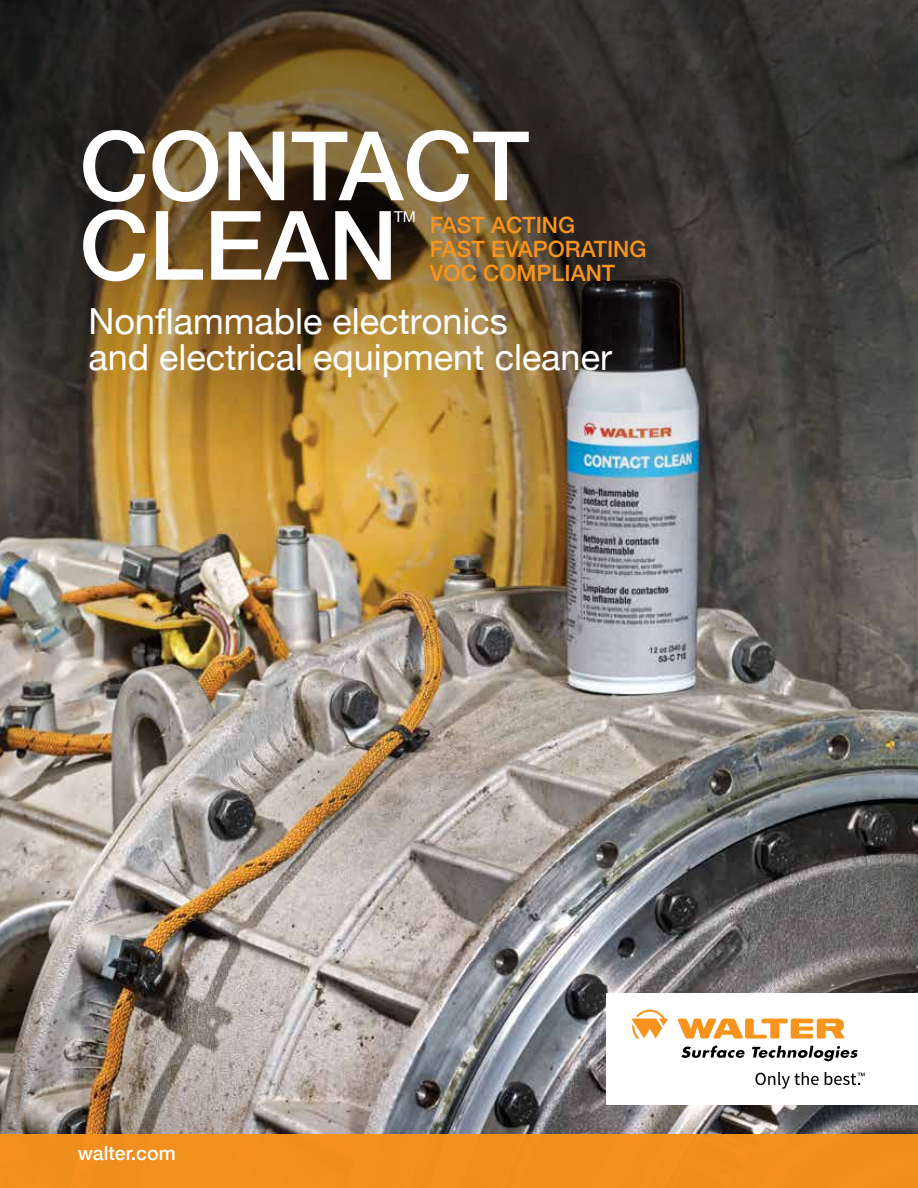
<style>
.page{position:relative;width:918px;height:1188px;background:#fff}
.page>*{position:absolute;margin:0;border:0;box-sizing:border-box;transform-origin:0 0}
.t1{font:500 96px/79.5px "Helvetica Neue";color:#fff}
.t2{font:36px/36px "Helvetica Neue";color:#fff}
.t3{font:500 22.5px/24px "Helvetica Neue";color:#f7941e}
.t4{font:500 21px "Helvetica Neue";color:#fff}
.t5{font:500 19.5px "Helvetica Neue";color:#fff}
.t6{font:15px "Helvetica Neue";color:#fff}
</style>
<div class="page">
<img style="left:0;top:734px;width:918px;height:400px">
<img style="left:0;top:0;width:918px;height:734px">
<div style="left:606px;top:993px;width:312px;height:112px;background:#fff"></div>
<svg style="left:631px;top:1010px;width:37px;height:29px"></svg>
<svg style="left:678px;top:1019px;width:167px;height:20px"></svg>
<svg style="left:681px;top:1046px;width:64px;height:12px"></svg>
<svg style="left:752px;top:1046px;width:106px;height:15px"></svg>
<svg style="left:756px;top:1072px;width:63px;height:17px"></svg>
<svg style="left:825px;top:1072px;width:40px;height:13px"></svg>
<div style="left:0;top:1134px;width:918px;height:54px;background:#f08f1d"></div>
<h1 class="t1" style="left:80px;top:122px;width:451px">CONTACT<br>CLEAN</h1>
<p class="t6" style="left:394px;top:206px;width:23px">TM</p>
<p class="t3" style="left:430px;top:212px;width:218px">FAST ACTING<br>FAST EVAPORATING<br>VOC COMPLIANT</p>
<p class="t2" style="left:89px;top:305px;width:525px">Nonflammable electronics<br>and electrical equipment cleaner</p>
<p class="t4" style="left:98px;top:1137px;width:107px">walter.com</p>
<p class="t5" style="left:78px;top:1137px;width:99px">walter.com</p>
</div>
